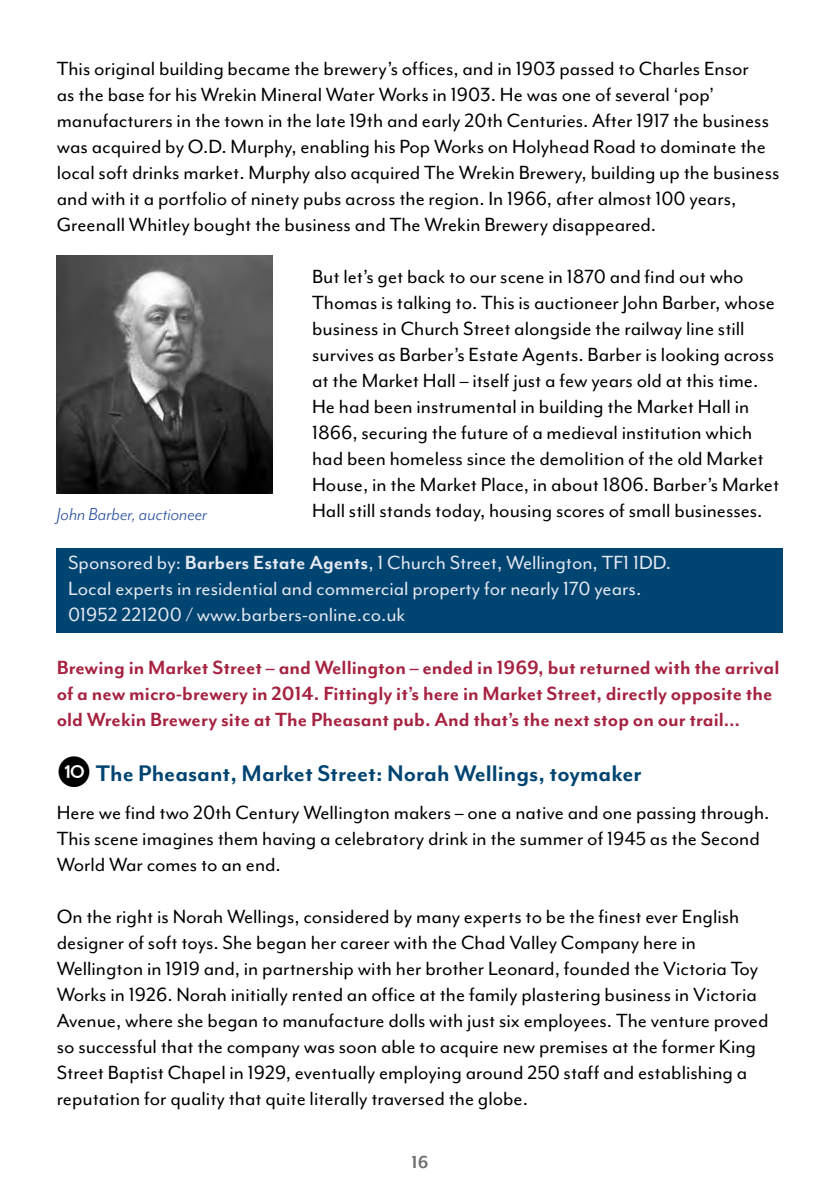
<style>
.page{position:relative;width:840px;height:1191px;background:#fff}
.page>*{position:absolute;margin:0;border:0;box-sizing:border-box;transform-origin:0 0}
.t1{font:700 26px "Mr Eaves Mod OT";color:#004471}
.t2{font:22px/26px "Mr Eaves Mod OT";color:#000}
.t3{font:700 22px/26px "Mr Eaves Mod OT";color:#a62241}
.t4{font:22px/26px "Mr Eaves Mod OT";color:#e3e7f0}
.t5{font:italic 20px "Mr Eaves Mod OT";color:#2c52a0}
.t6{font:700 20px "Mr Eaves Mod OT";color:#706f6f}
.s1{font-weight:700}
</style>
<div class="page">
<div style="left:57px;top:548px;width:725px;height:59px;background:#004471"></div>
<div style="left:57px;top:600px;width:725px;height:33px;background:#004471"></div>
<img style="left:57px;top:256px;width:215px;height:237px">
<p class="t2" style="left:57px;top:56px;width:723px">This original building became the brewery’s offices, and in 1903 passed to Charles Ensor<br>as the base for his Wrekin Mineral Water Works in 1903. He was one of several ‘pop’ manufacturers in the town in the late 19th and early 20th Centuries. After 1917 the business was acquired by O.D. Murphy, enabling his Pop Works on Holyhead Road to dominate the local soft drinks market. Murphy also acquired The Wrekin Brewery, building up the business and with it a portfolio of ninety pubs across the region. In 1966, after almost 100 years, Greenall Whitley bought the business and The Wrekin Brewery disappeared.</p>
<p class="t2" style="left:312px;top:264px;width:468px">But let’s get back to our scene in 1870 and find out who Thomas is talking to. This is auctioneer John Barber, whose business in Church Street alongside the railway line still survives as Barber’s Estate Agents. Barber is looking across at the Market Hall – itself just a few years old at this time.<br>He had been instrumental in building the Market Hall in 1866, securing the future of a medieval institution which had been homeless since the demolition of the old Market House, in the Market Place, in about 1806. Barber’s Market Hall still stands today, housing scores of small businesses.</p>
<p class="t4" style="left:68px;top:550px;width:604px">Sponsored by: <span class="s1">Barbers Estate Agents</span>, 1 Church Street, Wellington, TF1 1DD.<br>Local experts in residential and commercial property for nearly 170 years.<br>01952 221200 / www.barbers-online.co.uk</p>
<p class="t3" style="left:57px;top:654px;width:723px">Brewing in Market Street – and Wellington – ended in 1969, but returned with the arrival of a new micro-brewery in 2014. Fittingly it’s here in Market Street, directly opposite the old Wrekin Brewery site at The Pheasant pub. And that’s the next stop on our trail…</p>
<p class="t1" style="left:96px;top:759px;width:547px">The Pheasant, Market Street: Norah Wellings, toymaker</p>
<p class="t2" style="left:57px;top:799px;width:713px">Here we find two 20th Century Wellington makers – one a native and one passing through.<br>This scene imagines them having a celebratory drink in the summer of 1945 as the Second<br>World War comes to an end.</p>
<p class="t2" style="left:57px;top:903px;width:712px">On the right is Norah Wellings, considered by many experts to be the finest ever English designer of soft toys. She began her career with the Chad Valley Company here in Wellington in 1919 and, in partnership with her brother Leonard, founded the Victoria Toy Works in 1926. Norah initially rented an office at the family plastering business in Victoria Avenue, where she began to manufacture dolls with just six employees. The venture proved so successful that the company was soon able to acquire new premises at the former King Street Baptist Chapel in 1929, eventually employing around 250 staff and establishing a reputation for quality that quite literally traversed the globe.</p>
<p class="t5" style="left:57px;top:503px;width:152px">John Barber, auctioneer</p>
<p class="t6" style="left:411px;top:1151px;width:18px">16</p>
</div>
